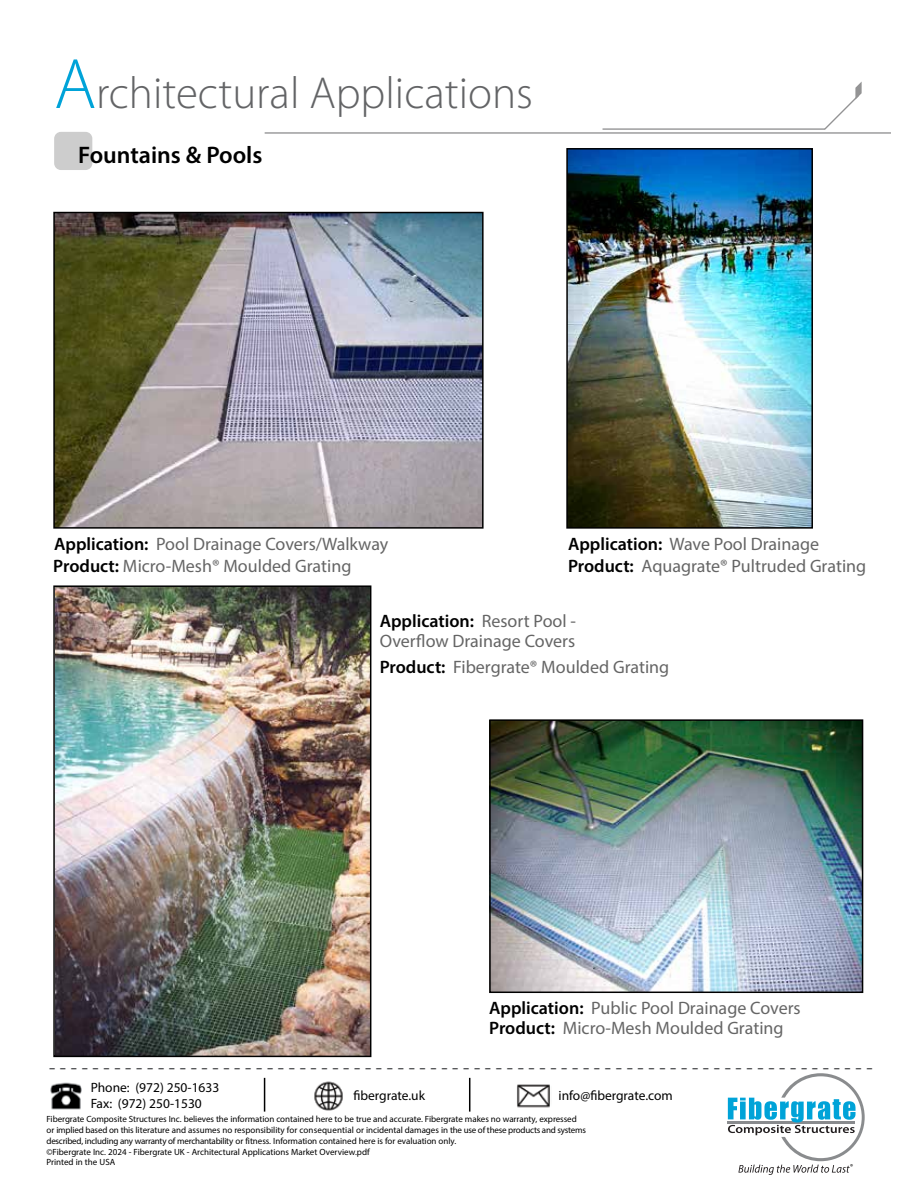
<style>
.page{position:relative;width:918px;height:1188px;background:#fff}
.page>*{position:absolute;margin:0;border:0;box-sizing:border-box;transform-origin:0 0}
.t1{font:300 45px "Myriad Pro";color:#636466}
.t2{font:600 24px "Myriad Pro";color:#000}
.t3{font:21px "Myriad Pro";color:#58595b}
.t4{font:18px/22.5px "Myriad Pro";color:#656565}
.t5{font:13.5px/16.2px "Myriad Pro";color:#000}
.t6{font:9px/10.8px "Myriad Pro";letter-spacing:-.005em;color:#000}
.t7{font:7.2px "Myriad Pro";color:#010101}
.s1{font-size:72px;color:#00a3d8}
.s2{font-weight:600;color:#000}
</style>
<div class="page">
<hr style="left:265px;top:132px;width:626px;height:2px;background:#949495">
<hr style="left:603px;top:128px;width:222px;height:2px;background:#949495">
<svg style="left:823px;top:82px;width:39px;height:48px"></svg>
<hr style="left:727px;top:1121px;width:128px;height:3px;background:#898b8e">
<svg style="left:728px;top:1073px;width:137px;height:102px"></svg>
<img style="left:517px;top:1084px;width:33px;height:24px">
<img style="left:314px;top:1081px;width:29px;height:30px">
<hr style="left:264px;top:1078px;width:1px;height:34px;background:#000">
<hr style="left:469px;top:1078px;width:1px;height:34px;background:#000">
<img style="left:50px;top:1082px;width:32px;height:28px">
<div style="left:54px;top:132px;width:38px;height:38px;background:#cdcdcd;border-radius:7px"></div>
<img style="left:56px;top:215px;width:425px;height:311px">
<div style="left:53px;top:212px;width:431px;height:317px;border:2px solid #000"></div>
<img style="left:56px;top:588px;width:312px;height:466px">
<div style="left:53px;top:585px;width:318px;height:472px;border:2px solid #000"></div>
<img style="left:492px;top:722px;width:368px;height:268px">
<div style="left:489px;top:719px;width:374px;height:274px;border:2px solid #000"></div>
<img style="left:569px;top:151px;width:241px;height:375px">
<div style="left:566px;top:148px;width:247px;height:381px;border:2px solid #000"></div>
<h1 class="t1" style="left:54px;top:66px;width:481px"><span class="s1">A</span>rchitectural Applications</h1>
<h2 class="t2" style="left:78px;top:140px;width:186px">Fountains &amp; Pools</h2>
<h3 class="t4" style="left:53px;top:532px;width:337px"><span class="s2">Application:</span> Pool Drainage Covers/Walkway<br><span class="s2">Product:</span> Micro-Mesh® Moulded Grating</h3>
<h3 class="t4" style="left:568px;top:532px;width:300px"><span class="s2">Application:</span> Wave Pool Drainage<br><span class="s2">Product:</span> Aquagrate® Pultruded Grating</h3>
<h3 class="t4" style="left:380px;top:611px;width:198px;line-height:19.5px"><span class="s2">Application:</span> Resort Pool -<br>Overflow Drainage Covers</h3>
<h3 class="t4" style="left:380px;top:655px;width:291px"><span class="s2">Product:</span> Fibergrate® Moulded Grating</h3>
<h3 class="t4" style="left:489px;top:997px;width:313px;line-height:20.7px"><span class="s2">Application:</span> Public Pool Drainage Covers<br><span class="s2">Product:</span> Micro-Mesh Moulded Grating</h3>
<h3 class="t3" style="left:873px;top:1083px;width:825px;rotate:-180deg">- - - - - - - - - - - - - - - - - - - - - - - - - - - - - - - - - - - - - - - - - - - - - - - - - - - - - - - - - - - - - - - - - - - - - - -- - - - -</h3>
<h3 class="t5" style="left:91px;top:1079px;width:130px">Phone: (972) 250-1633<br>Fax: (972) 250-1530</h3>
<h3 class="t5" style="left:353px;top:1087px;width:73px">fibergrate.uk</h3>
<h3 class="t5" style="left:559px;top:1087px;width:116px">info@fibergrate.com</h3>
<p class="t6" style="left:47px;top:1114px;width:541px">Fibergrate Composite Structures Inc. believes the information contained here to be true and accurate. Fibergrate makes no warranty, expressed or implied based on this literature and assumes no responsibility for consequential or incidental damages in the use of these products and systems described, including any warranty of merchantability or fitness. Information contained here is for evaluation only.<br>©Fibergrate Inc. 2024 - Fibergrate UK - Architectural Applications Market Overview.pdf<br>Printed in the USA</p>
<p class="t7" style="left:850px;top:1162px;width:5px">®</p>
</div>
